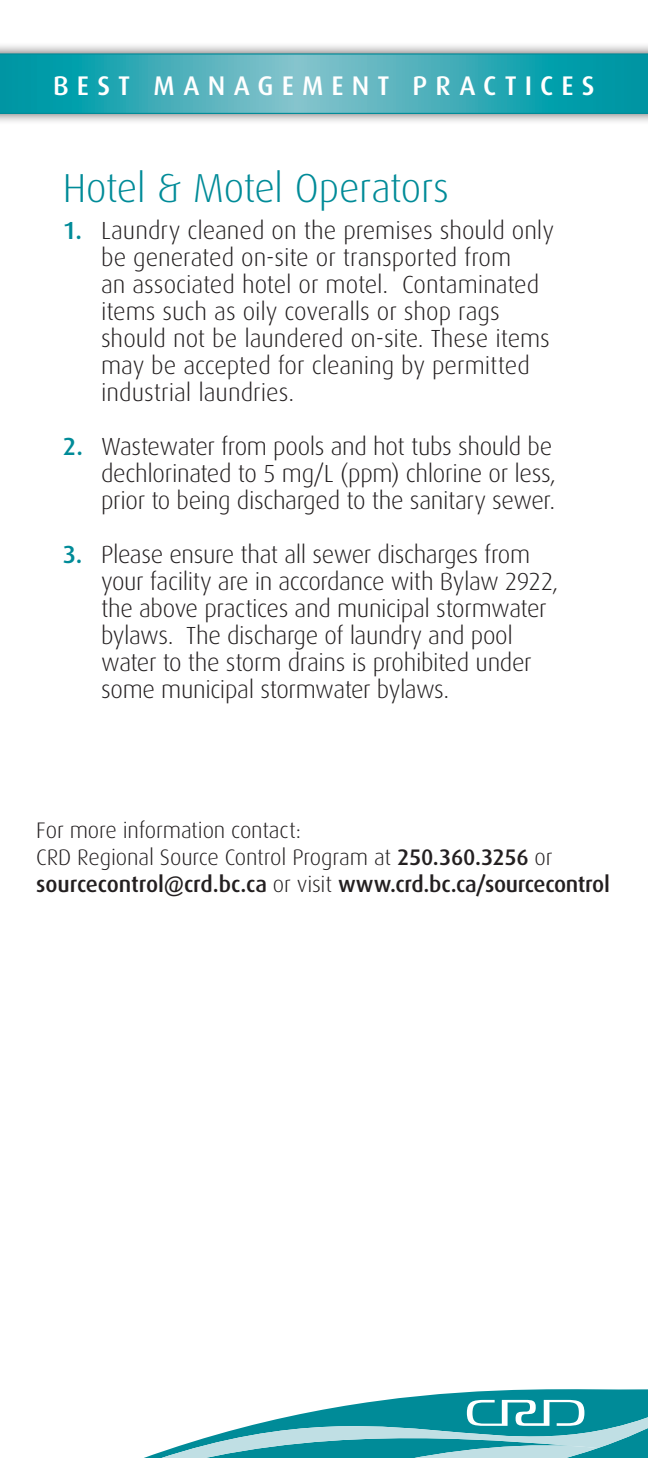
<style>
.page{position:relative;width:648px;height:1458px;background:#fff}
.page>*{position:absolute;margin:0;border:0;box-sizing:border-box;transform-origin:0 0}
.t1{font:300 40.5px "Dax OT";letter-spacing:-.015em;color:#008b98}
.t2{font:500 27px "Dax OT";letter-spacing:.3em;color:#fff}
.t3{font:300 24.75px/27px "Dax OT";letter-spacing:-.015em;color:#231f20}
.t4{font:500 22.5px/27px "Dax OT";letter-spacing:-.01em;color:#231f20}
.t5{font:300 22.5px "Dax OT";letter-spacing:-.005em;color:#231f20}
.s1{font-weight:500;color:#008b98}
.s2{font-weight:300}
</style>
<div class="page">
<div style="left:0;top:42px;width:648px;height:83px;background:#231f20;opacity:.75"></div>
<svg style="left:0;top:53px;width:648px;height:61px"></svg>
<svg style="left:385px;top:1389px;width:263px;height:11px;fill:#008b98"></svg>
<svg style="left:144px;top:1400px;width:504px;height:58px"></svg>
<p class="t2" style="left:53px;top:59px;width:543px">BEST MANAGEMENT PRACTICES</p>
<p class="t1" style="left:63px;top:149px;width:388px">Hotel &amp; Motel Operators</p>
<p class="t3" style="left:101px;top:212px;width:455px;text-indent:-38px"><span class="s1">1.</span> Laundry cleaned on the premises should only be generated on-site or transported from<br>an associated hotel or motel. Contaminated items such as oily coveralls or shop rags should not be laundered on-site. These items may be accepted for cleaning by permitted industrial laundries.</p>
<p class="t3" style="left:101px;top:428px;width:456px;text-indent:-38px"><span class="s1">2.</span> Wastewater from pools and hot tubs should be dechlorinated to 5 mg/L (ppm) chlorine or less, prior to being discharged to the sanitary sewer.</p>
<p class="t3" style="left:101px;top:536px;width:459px;text-indent:-38px"><span class="s1">3.</span> Please ensure that all sewer discharges from your facility are in accordance with Bylaw 2922, the above practices and municipal stormwater bylaws. The discharge of laundry and pool water to the storm drains is prohibited under some municipal stormwater bylaws.</p>
<p class="t5" style="left:36px;top:809px;width:266px">For more information contact:</p>
<p class="t4" style="left:36px;top:840px;width:575px"><span class="s2">CRD Regional Source Control Program at</span> 250.360.3256 <span class="s2">or </span>sourcecontrol@crd.bc.ca <span class="s2">or visit</span> www.crd.bc.ca/sourcecontrol</p>
</div>
